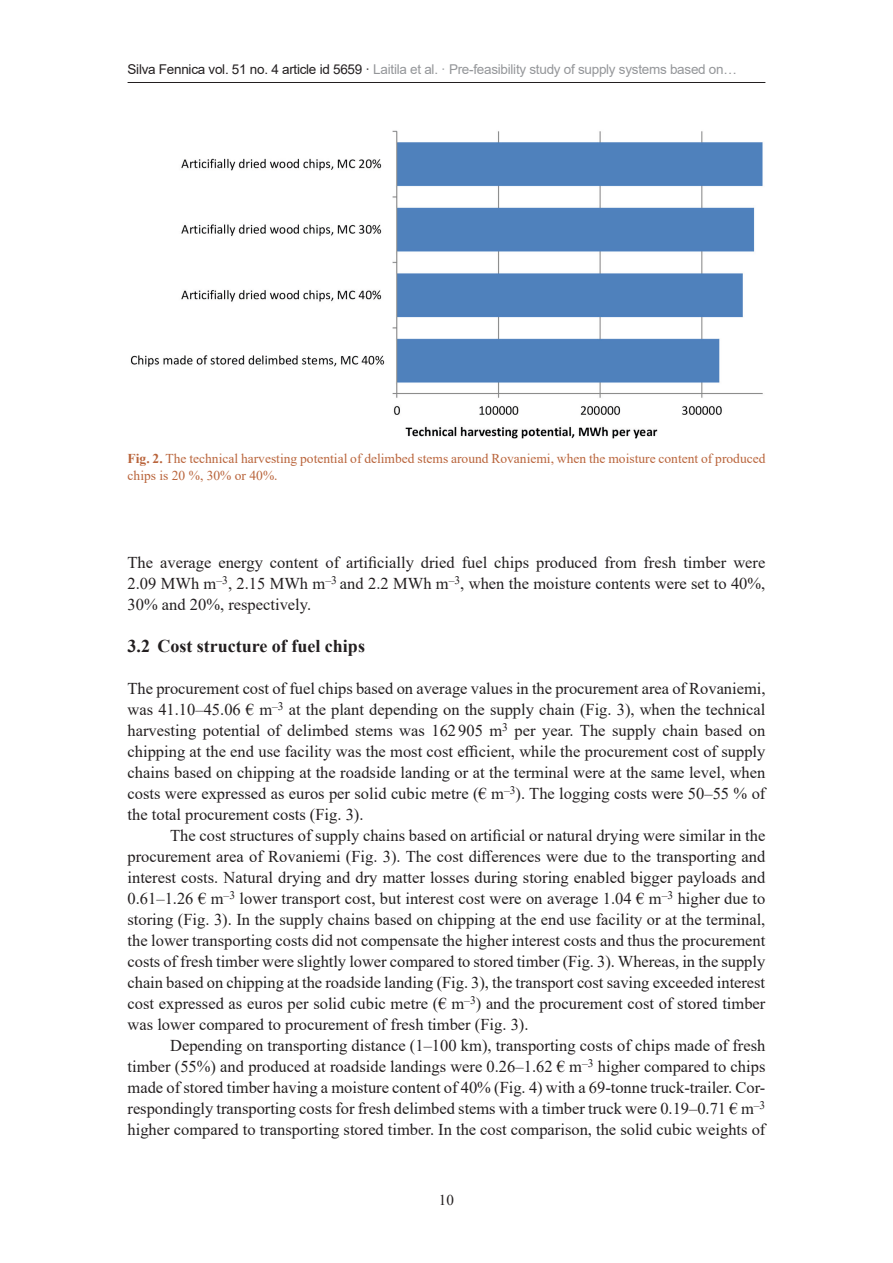
<style>
.page{position:relative;width:893px;height:1263px;background:#fff}
.page>*{position:absolute;margin:0;border:0;box-sizing:border-box;transform-origin:0 0}
.heading-2{font:700 18px "Times New Roman";color:#231f20}
.body-text{font:16.5px/21px "Times New Roman";color:#231f20;text-align:justify}
.body-text-1st{font:16.5px/21px "Times New Roman";color:#231f20;text-align:justify}
.t1{font:15px "Times New Roman";color:#231f20}
.fig-caption{font:13.5px/17.2px "Times New Roman";color:#b9643b}
.t2{font:13.5px "Arial";letter-spacing:-.02em;color:#949699}
.s1{color:#231f20}
.s2{font-weight:700}
</style>
<div class="page">
<hr style="left:128px;top:82px;width:637px;height:1px;background:#231f20">
<img style="left:130px;top:130px;width:633px;height:309px">
<p class="t2" style="left:128px;top:60px;width:611px"><span class="s1">Silva Fennica vol. 51 no. 4 article id 5659 ·</span> Laitila et al. · Pre-feasibility study of supply systems based on…</p>
<p class="fig-caption" style="left:128px;top:449px;width:639px"><span class="s2">Fig. 2.</span> The technical harvesting potential of delimbed stems around Rovaniemi, when the moisture content of produced chips is 20 %, 30% or 40%.</p>
<p class="body-text-1st" style="left:128px;top:551px;width:639px">The average energy content of artificially dried fuel chips produced from fresh timber were 2.09 MWh m<sup>–3</sup>, 2.15 MWh m<sup>–3</sup> and 2.2 MWh m<sup>–3</sup>, when the moisture contents were set to 40%, 30% and 20%, respectively.</p>
<p class="heading-2" style="left:128px;top:633px;width:239px">3.2 Cost structure of fuel chips</p>
<p class="body-text-1st" style="left:128px;top:677px;width:639px">The procurement cost of fuel chips based on average values in the procurement area of Rovaniemi, was 41.10–45.06 € m<sup>–3</sup> at the plant depending on the supply chain (Fig. 3), when the technical harvesting potential of delimbed stems was 162 905 m<sup>3</sup> per year. The supply chain based on chipping at the end use facility was the most cost efficient, while the procurement cost of supply chains based on chipping at the roadside landing or at the terminal were at the same level, when costs were expressed as euros per solid cubic metre (€ m<sup>–3</sup>). The logging costs were 50–55 % of the total procurement costs (Fig. 3).</p>
<p class="body-text" style="left:128px;top:824px;width:639px;text-indent:43px">The cost structures of supply chains based on artificial or natural drying were similar in the procurement area of Rovaniemi (Fig. 3). The cost differences were due to the transporting and interest costs. Natural drying and dry matter losses during storing enabled bigger payloads and 0.61–1.26 € m<sup>–3</sup> lower transport cost, but interest cost were on average 1.04 € m<sup>–3</sup> higher due to storing (Fig. 3). In the supply chains based on chipping at the end use facility or at the terminal, the lower transporting costs did not compensate the higher interest costs and thus the procurement costs of fresh timber were slightly lower compared to stored timber (Fig. 3). Whereas, in the supply chain based on chipping at the roadside landing (Fig. 3), the transport cost saving exceeded interest cost expressed as euros per solid cubic metre (€ m<sup>–3</sup>) and the procurement cost of stored timber was lower compared to procurement of fresh timber (Fig. 3).</p>
<p class="body-text" style="left:128px;top:1034px;width:639px;text-indent:43px">Depending on transporting distance (1–100 km), transporting costs of chips made of fresh timber (55%) and produced at roadside landings were 0.26–1.62 € m<sup>–3</sup> higher compared to chips made of stored timber having a moisture content of 40% (Fig. 4) with a 69-tonne truck-trailer. Cor&shy;respondingly transporting costs for fresh delimbed stems with a timber truck were 0.19–0.71 € m<sup>–3 </sup>higher compared to transporting stored timber. In the cost comparison, the solid cubic weights of</p>
<p class="t1" style="left:439px;top:1190px;width:16px">10</p>
</div>
